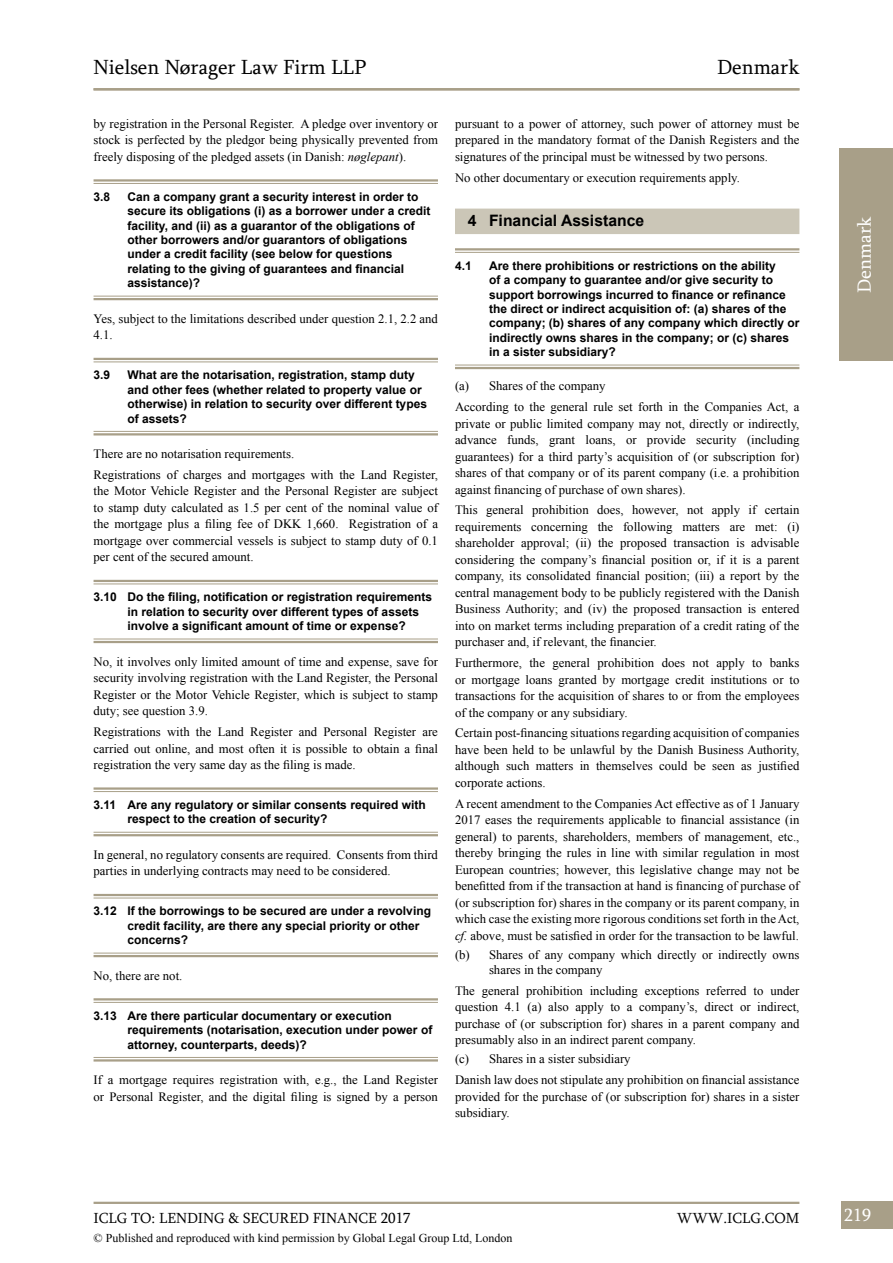
<style>
.page{position:relative;width:893px;height:1263px;background:#fff}
.page>*{position:absolute;margin:0;border:0;box-sizing:border-box;transform-origin:0 0}
.t1{font:21px "Sylfaen";color:#000}
.t2{font:19.5px "Sylfaen";color:#fff}
.t3{font:18px "Sylfaen";color:#fff}
.t4{font:700 15.75px "Arial";color:#000}
.t5{font:15px "Sylfaen";color:#000}
.t6{font:12.75px/16.5px "Times New Roman";color:#000;text-align:justify}
.t7{font:700 12px/14.4px "Arial";color:#000}
.t8{font:12px "Times New Roman";color:#000}
.s1{font-style:italic}
</style>
<div class="page">
<div style="left:841px;top:1201px;width:52px;height:28px;background:#a89f88"></div>
<hr style="left:94px;top:1202px;width:705px;height:2px;background:#a89f88">
<div style="left:840px;top:148px;width:53px;height:213px;background:#a89f88"></div>
<div style="left:455px;top:209px;width:344px;height:25px;background:#cbc6b7"></div>
<hr style="left:455px;top:248px;width:344px;height:2px;background:#a89f88">
<hr style="left:455px;top:252px;width:344px;height:1px;background:#a89f88">
<hr style="left:455px;top:365px;width:344px;height:1px;background:#a89f88">
<hr style="left:455px;top:367px;width:344px;height:2px;background:#a89f88">
<hr style="left:94px;top:179px;width:344px;height:3px;background:#a89f88">
<hr style="left:94px;top:183px;width:344px;height:1px;background:#a89f88">
<hr style="left:94px;top:296px;width:344px;height:1px;background:#a89f88">
<hr style="left:94px;top:298px;width:344px;height:2px;background:#a89f88">
<hr style="left:94px;top:358px;width:344px;height:2px;background:#a89f88">
<hr style="left:94px;top:361px;width:344px;height:1px;background:#a89f88">
<hr style="left:94px;top:431px;width:344px;height:1px;background:#a89f88">
<hr style="left:94px;top:433px;width:344px;height:2px;background:#a89f88">
<hr style="left:94px;top:580px;width:344px;height:2px;background:#a89f88">
<hr style="left:94px;top:583px;width:344px;height:1px;background:#a89f88">
<hr style="left:94px;top:639px;width:344px;height:1px;background:#a89f88">
<hr style="left:94px;top:641px;width:344px;height:2px;background:#a89f88">
<hr style="left:94px;top:787px;width:344px;height:3px;background:#a89f88">
<hr style="left:94px;top:791px;width:344px;height:1px;background:#a89f88">
<hr style="left:94px;top:832px;width:344px;height:1px;background:#a89f88">
<hr style="left:94px;top:834px;width:344px;height:2px;background:#a89f88">
<hr style="left:94px;top:894px;width:344px;height:2px;background:#a89f88">
<hr style="left:94px;top:898px;width:344px;height:1px;background:#a89f88">
<hr style="left:94px;top:953px;width:344px;height:1px;background:#a89f88">
<hr style="left:94px;top:955px;width:344px;height:2px;background:#a89f88">
<hr style="left:94px;top:998px;width:344px;height:2px;background:#a89f88">
<hr style="left:94px;top:1002px;width:344px;height:1px;background:#a89f88">
<hr style="left:94px;top:1057px;width:344px;height:1px;background:#a89f88">
<hr style="left:94px;top:1059px;width:344px;height:2px;background:#a89f88">
<hr style="left:94px;top:88px;width:705px;height:2px;background:#a89f88">
<h1 class="t1" style="left:94px;top:53px;width:275px">Nielsen Nørager Law Firm LLP</h1>
<h1 class="t1" style="left:717px;top:53px;width:84px">Denmark</h1>
<p class="t6" style="left:94px;top:115px;width:346px">by registration in the Personal Register. A pledge over inventory or stock is perfected by the pledgor being physically prevented from freely disposing of the pledged assets (in Danish: <span class="s1">nøglepant</span>).</p>
<p class="t7" style="left:94px;top:190px;width:18px">3.8</p>
<p class="t7" style="left:128px;top:190px;width:304px">Can a company grant a security interest in order to secure its obligations (i) as a borrower under a credit facility, and (ii) as a guarantor of the obligations of other borrowers and/or guarantors of obligations under a credit facility (see below for questions relating to the giving of guarantees and financial assistance)?</p>
<p class="t6" style="left:94px;top:310px;width:346px">Yes, subject to the limitations described under question 2.1, 2.2 and<br>4.1.</p>
<p class="t7" style="left:94px;top:368px;width:18px">3.9</p>
<p class="t7" style="left:128px;top:368px;width:301px">What are the notarisation, registration, stamp duty and other fees (whether related to property value or otherwise) in relation to security over different types of assets?</p>
<p class="t6" style="left:94px;top:443px;width:346px;line-height:20.7px">There are no notarisation requirements.<br>Registrations of charges and mortgages with the Land Register,</p>
<p class="t6" style="left:94px;top:483px;width:346px">the Motor Vehicle Register and the Personal Register are subject to stamp duty calculated as 1.5 per cent of the nominal value of the mortgage plus a filing fee of DKK 1,660. Registration of a mortgage over commercial vessels is subject to stamp duty of 0.1 per cent of the secured amount.</p>
<p class="t7" style="left:128px;top:590px;width:306px;text-indent:-34px">3.10 Do the filing, notification or registration requirements in relation to security over different types of assets involve a significant amount of time or expense?</p>
<p class="t6" style="left:94px;top:653px;width:346px">No, it involves only limited amount of time and expense, save for security involving registration with the Land Register, the Personal Register or the Motor Vehicle Register, which is subject to stamp duty; see question 3.9.</p>
<p class="t6" style="left:94px;top:723px;width:346px">Registrations with the Land Register and Personal Register are carried out online, and most often it is possible to obtain a final registration the very same day as the filing is made.</p>
<p class="t7" style="left:128px;top:798px;width:300px;text-indent:-34px">3.11 Are any regulatory or similar consents required with respect to the creation of security?</p>
<p class="t6" style="left:94px;top:846px;width:346px">In general, no regulatory consents are required. Consents from third parties in underlying contracts may need to be considered.</p>
<p class="t7" style="left:128px;top:904px;width:305px;text-indent:-34px">3.12 If the borrowings to be secured are under a revolving credit facility, are there any special priority or other concerns?</p>
<p class="t6" style="left:94px;top:967px;width:90px">No, there are not.</p>
<p class="t7" style="left:128px;top:1009px;width:306px;text-indent:-34px">3.13 Are there particular documentary or execution requirements (notarisation, execution under power of attorney, counterparts, deeds)?</p>
<p class="t6" style="left:94px;top:1071px;width:346px">If a mortgage requires registration with, e.g., the Land Register or Personal Register, and the digital filing is signed by a person</p>
<p class="t6" style="left:455px;top:115px;width:346px">pursuant to a power of attorney, such power of attorney must be prepared in the mandatory format of the Danish Registers and the signatures of the principal must be witnessed by two persons.</p>
<p class="t6" style="left:455px;top:169px;width:286px">No other documentary or execution requirements apply.</p>
<p class="t4" style="left:468px;top:210px;width:178px">4 Financial Assistance</p>
<p class="t7" style="left:455px;top:259px;width:18px">4.1</p>
<p class="t7" style="left:489px;top:259px;width:312px">Are there prohibitions or restrictions on the ability<br>of a company to guarantee and/or give security to support borrowings incurred to finance or refinance the direct or indirect acquisition of: (a) shares of the company; (b) shares of any company which directly or indirectly owns shares in the company; or (c) shares in a sister subsidiary?</p>
<p class="t6" style="left:455px;top:375px;width:346px;line-height:20.7px">(a) Shares of the company<br>According to the general rule set forth in the Companies Act, a</p>
<p class="t6" style="left:455px;top:415px;width:346px">private or public limited company may not, directly or indirectly, advance funds, grant loans, or provide security (including guarantees) for a third party’s acquisition of (or subscription for) shares of that company or of its parent company (i.e. a prohibition against financing of purchase of own shares).</p>
<p class="t6" style="left:455px;top:502px;width:346px">This general prohibition does, however, not apply if certain requirements concerning the following matters are met: (i) shareholder approval; (ii) the proposed transaction is advisable considering the company’s financial position or, if it is a parent company, its consolidated financial position; (iii) a report by the central management body to be publicly registered with the Danish Business Authority; and (iv) the proposed transaction is entered into on market terms including preparation of a credit rating of the purchaser and, if relevant, the financier.</p>
<p class="t6" style="left:455px;top:654px;width:346px">Furthermore, the general prohibition does not apply to banks or mortgage loans granted by mortgage credit institutions or to transactions for the acquisition of shares to or from the employees of the company or any subsidiary.</p>
<p class="t6" style="left:455px;top:725px;width:346px">Certain post-financing situations regarding acquisition of companies have been held to be unlawful by the Danish Business Authority, although such matters in themselves could be seen as justified corporate actions.</p>
<p class="t6" style="left:455px;top:795px;width:346px">A recent amendment to the Companies Act effective as of 1 January 2017 eases the requirements applicable to financial assistance (in general) to parents, shareholders, members of management, etc., thereby bringing the rules in line with similar regulation in most European countries; however, this legislative change may not be benefitted from if the transaction at hand is financing of purchase of (or subscription for) shares in the company or its parent company, in which case the existing more rigorous conditions set forth in the Act, <span class="s1">cf.</span> above, must be satisfied in order for the transaction to be lawful.</p>
<p class="t6" style="left:489px;top:947px;width:312px;line-height:15px;text-indent:-34px">(b) Shares of any company which directly or indirectly owns shares in the company</p>
<p class="t6" style="left:455px;top:982px;width:346px">The general prohibition including exceptions referred to under question 4.1 (a) also apply to a company’s, direct or indirect, purchase of (or subscription for) shares in a parent company and presumably also in an indirect parent company.</p>
<p class="t6" style="left:455px;top:1048px;width:346px;line-height:20.7px">(c) Shares in a sister subsidiary<br>Danish law does not stipulate any prohibition on financial assistance</p>
<p class="t6" style="left:455px;top:1088px;width:346px">provided for the purchase of (or subscription for) shares in a sister subsidiary.</p>
<h2 class="t2" style="left:851px;top:293px;width:78px;rotate:-90deg">Denmark</h2>
<p class="t5" style="left:94px;top:1208px;width:319px">ICLG TO: LENDING &amp; SECURED FINANCE 2017</p>
<p class="t5" style="left:677px;top:1208px;width:124px">WWW.ICLG.COM</p>
<h3 class="t3" style="left:844px;top:1202px;width:28px">219</h3>
<p class="t8" style="left:94px;top:1229px;width:420px">© Published and reproduced with kind permission by Global Legal Group Ltd, London</p>
</div>
